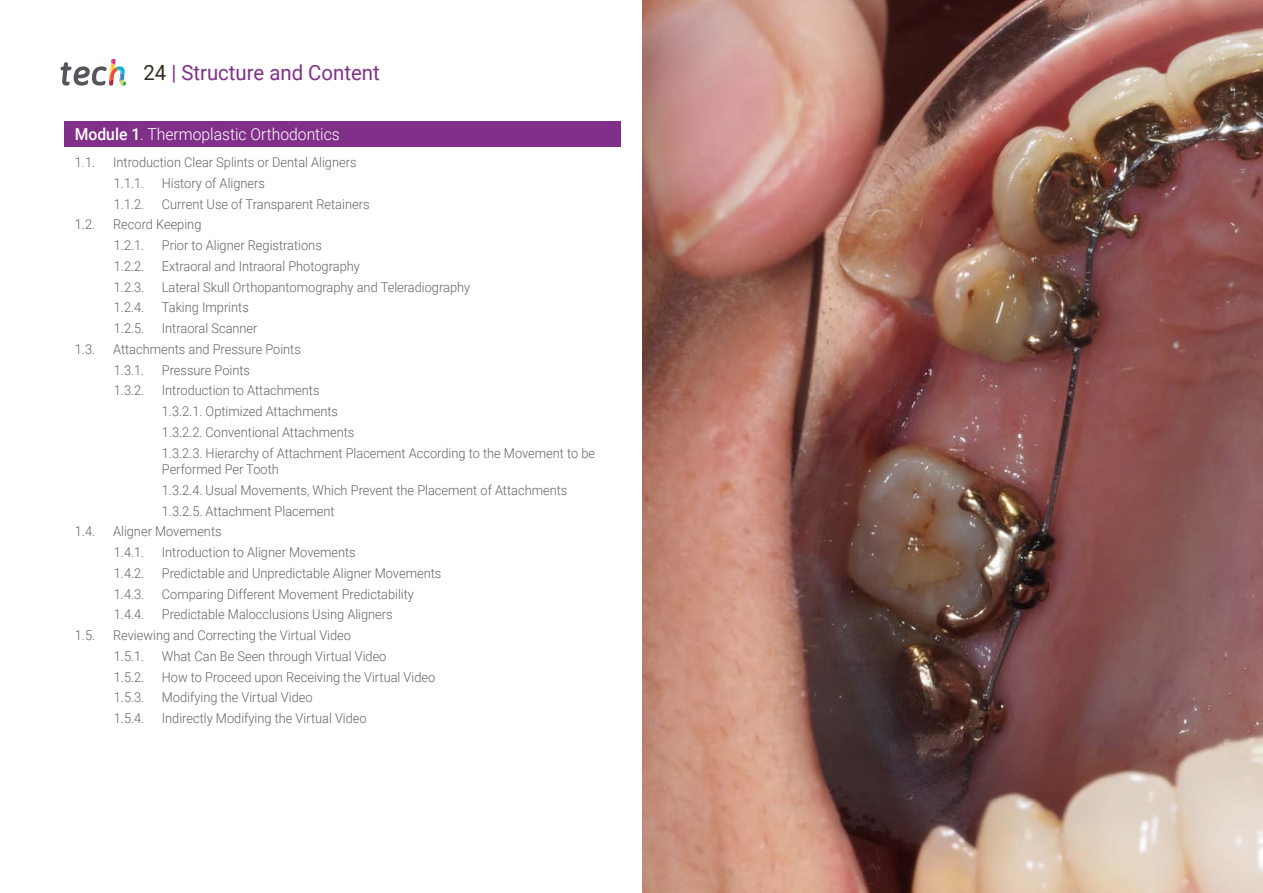
<style>
.page{position:relative;width:1263px;height:893px;background:#fff}
.page>*{position:absolute;margin:0;border:0;box-sizing:border-box;transform-origin:0 0}
.t1{font:21px "Roboto";color:#813089}
.t2{font:300 16.5px "Roboto";color:#fff;scale:.95 1}
.t3{font:300 13.5px/20.7px "Roboto";color:#61646a;scale:.95 1}
.s1{color:#312e20}
.s2{font-weight:500}
</style>
<div class="page">
<img style="left:642px;top:0;width:621px;height:893px">
<svg style="left:61px;top:59px;width:65px;height:27px"></svg>
<div style="left:64px;top:121px;width:557px;height:25px;background:#813089"></div>
<h1 class="t1" style="left:144px;top:57px;width:238px"><span class="s1">24</span> | Structure and Content</h1>
<p class="t2" style="left:75px;top:123px;width:280px"><span class="s2">Module 1</span>. Thermoplastic Orthodontics</p>
<p class="t3" style="left:75px;top:151px;width:23px">1.1.</p>
<p class="t3" style="left:113px;top:151px;width:258px">Introduction Clear Splints or Dental Aligners<br>1.1.1.</p>
<p class="t3" style="left:162px;top:172px;width:110px">History of Aligners</p>
<p class="t3" style="left:114px;top:193px;width:34px">1.1.2.</p>
<p class="t3" style="left:162px;top:193px;width:220px">Current Use of Transparent Retainers</p>
<p class="t3" style="left:75px;top:214px;width:23px">1.2.</p>
<p class="t3" style="left:113px;top:214px;width:94px">Record Keeping<br>1.2.1.</p>
<p class="t3" style="left:162px;top:234px;width:170px">Prior to Aligner Registrations</p>
<p class="t3" style="left:114px;top:255px;width:34px">1.2.2.</p>
<p class="t3" style="left:162px;top:255px;width:210px">Extraoral and Intraoral Photography</p>
<p class="t3" style="left:114px;top:276px;width:34px">1.2.3.</p>
<p class="t3" style="left:162px;top:276px;width:326px">Lateral Skull Orthopantomography and Teleradiography</p>
<p class="t3" style="left:114px;top:297px;width:34px">1.2.4.</p>
<p class="t3" style="left:162px;top:297px;width:93px">Taking Imprints</p>
<p class="t3" style="left:114px;top:317px;width:34px">1.2.5.</p>
<p class="t3" style="left:162px;top:317px;width:102px">Intraoral Scanner</p>
<p class="t3" style="left:75px;top:338px;width:23px">1.3.</p>
<p class="t3" style="left:113px;top:338px;width:199px">Attachments and Pressure Points<br>1.3.1.</p>
<p class="t3" style="left:162px;top:359px;width:94px">Pressure Points</p>
<p class="t3" style="left:114px;top:380px;width:34px">1.3.2.</p>
<p class="t3" style="left:162px;top:380px;width:458px">Introduction to Attachments<br>1.3.2.1. Optimized Attachments<br>1.3.2.2. Conventional Attachments<br>1.3.2.3. Hierarchy of Attachment Placement According to the Movement to be</p>
<p class="t3" style="left:162px;top:458px;width:428px">Performed Per Tooth<br>1.3.2.4. Usual Movements, Which Prevent the Placement of Attachments<br>1.3.2.5. Attachment Placement</p>
<p class="t3" style="left:75px;top:521px;width:23px">1.4.</p>
<p class="t3" style="left:113px;top:521px;width:116px">Aligner Movements<br>1.4.1.</p>
<p class="t3" style="left:162px;top:541px;width:206px">Introduction to Aligner Movements</p>
<p class="t3" style="left:114px;top:562px;width:34px">1.4.2.</p>
<p class="t3" style="left:162px;top:562px;width:296px">Predictable and Unpredictable Aligner Movements</p>
<p class="t3" style="left:114px;top:583px;width:34px">1.4.3.</p>
<p class="t3" style="left:162px;top:583px;width:267px">Comparing Different Movement Predictability</p>
<p class="t3" style="left:114px;top:604px;width:34px">1.4.4.</p>
<p class="t3" style="left:162px;top:604px;width:244px">Predictable Malocclusions Using Aligners</p>
<p class="t3" style="left:75px;top:624px;width:23px">1.5.</p>
<p class="t3" style="left:113px;top:624px;width:252px">Reviewing and Correcting the Virtual Video<br>1.5.1.</p>
<p class="t3" style="left:162px;top:645px;width:238px">What Can Be Seen through Virtual Video</p>
<p class="t3" style="left:114px;top:666px;width:34px">1.5.2.</p>
<p class="t3" style="left:162px;top:666px;width:289px">How to Proceed upon Receiving the Virtual Video</p>
<p class="t3" style="left:114px;top:687px;width:34px">1.5.3.</p>
<p class="t3" style="left:162px;top:687px;width:160px">Modifying the Virtual Video</p>
<p class="t3" style="left:114px;top:707px;width:34px">1.5.4.</p>
<p class="t3" style="left:162px;top:707px;width:217px">Indirectly Modifying the Virtual Video</p>
</div>
